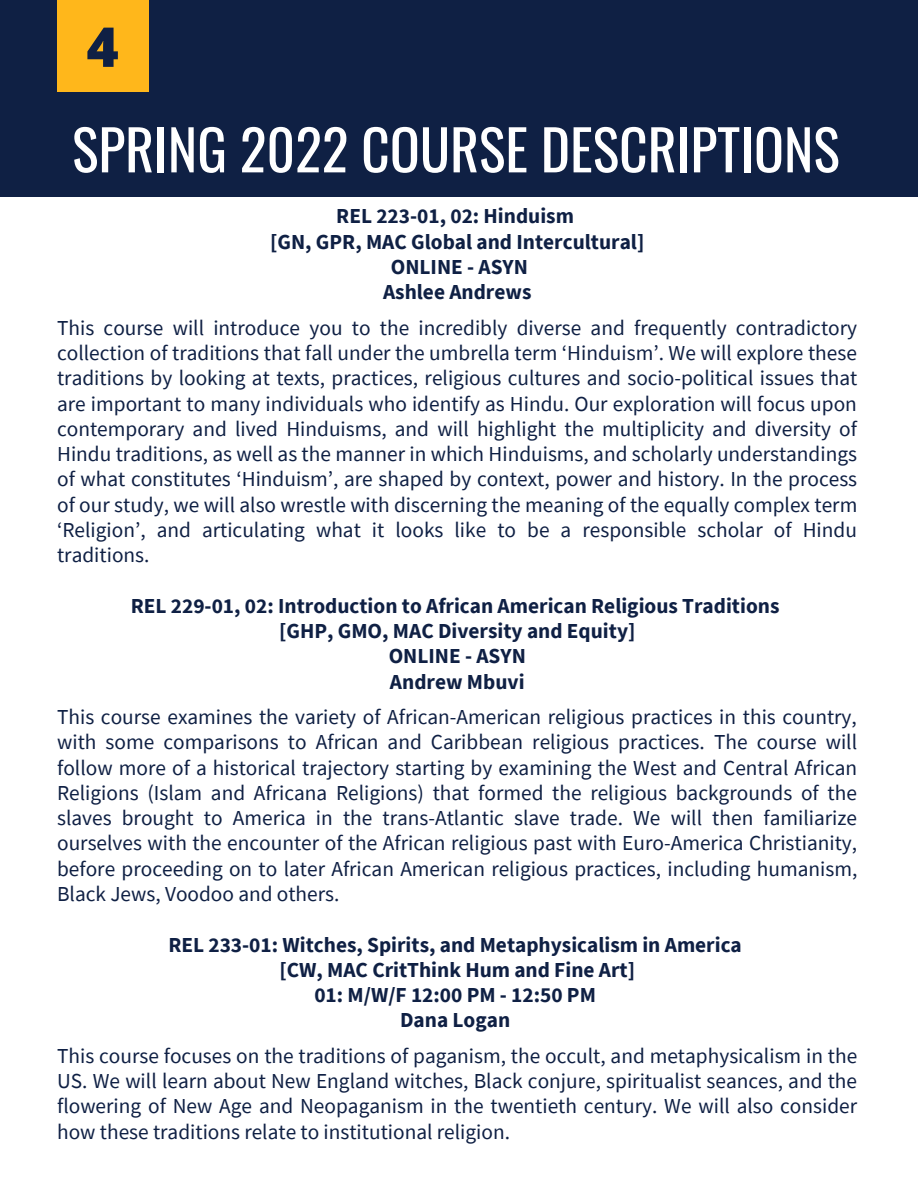
<style>
.page{position:relative;width:918px;height:1188px;background:#fff}
.page>*{position:absolute;margin:0;border:0;box-sizing:border-box;transform-origin:0 0}
.t1{font:55.65px "Oswald";color:#fff}
.t2{font:800 55.05px "Open Sans";color:#0f2044}
.t3{font:21.3px/25.2px "Source Sans Pro";color:#0f2044;text-align:justify}
.t4{font:700 21.3px "Source Sans Pro";color:#0f2044}
</style>
<div class="page">
<div style="left:0;top:0;width:918px;height:197px;background:#0f2044"></div>
<div style="left:57px;top:0;width:91px;height:91px;background:#ffb71b"></div>
<p class="t2" style="left:86px;top:8px;width:34px">4</p>
<p class="t1" style="left:72px;top:106px;width:769px">SPRING 2022 COURSE DESCRIPTIONS</p>
<p class="t4" style="left:336px;top:202px;width:239px">REL 223-01, 02: Hinduism</p>
<p class="t4" style="left:270px;top:228px;width:376px">[GN, GPR, MAC Global and Intercultural]</p>
<p class="t4" style="left:391px;top:253px;width:139px">ONLINE - ASYN</p>
<p class="t4" style="left:383px;top:278px;width:150px">Ashlee Andrews</p>
<p class="t3" style="left:57px;top:315px;width:802px">This course will introduce you to the incredibly diverse and frequently contradictory collection of traditions that fall under the umbrella term ‘Hinduism’. We will explore these traditions by looking at texts, practices, religious cultures and socio-political issues that are important to many individuals who identify as Hindu. Our exploration will focus upon contemporary and lived Hinduisms, and will highlight the multiplicity and diversity of Hindu traditions, as well as the manner in which Hinduisms, and scholarly understandings of what constitutes ‘Hinduism’, are shaped by context, power and history. In the process of our study, we will also wrestle with discerning the meaning of the equally complex term ‘Religion’, and articulating what it looks like to be a responsible scholar of Hindu traditions.</p>
<p class="t4" style="left:131px;top:592px;width:650px">REL 229-01, 02: Introduction to African American Religious Traditions</p>
<p class="t4" style="left:279px;top:617px;width:358px">[GHP, GMO, MAC Diversity and Equity]</p>
<p class="t4" style="left:389px;top:642px;width:139px">ONLINE - ASYN</p>
<p class="t4" style="left:390px;top:668px;width:136px">Andrew Mbuvi</p>
<p class="t3" style="left:57px;top:704px;width:802px">This course examines the variety of African-American religious practices in this country, with some comparisons to African and Caribbean religious practices. The course will follow more of a historical trajectory starting by examining the West and Central African Religions (Islam and Africana Religions) that formed the religious backgrounds of the slaves brought to America in the trans-Atlantic slave trade. We will then familiarize ourselves with the encounter of the African religious past with Euro-America Christianity, before proceeding on to later African American religious practices, including humanism, Black Jews, Voodoo and others.</p>
<p class="t4" style="left:168px;top:931px;width:575px">REL 233-01: Witches, Spirits, and Metaphysicalism in America</p>
<p class="t4" style="left:279px;top:956px;width:357px">[CW, MAC CritThink Hum and Fine Art]</p>
<p class="t4" style="left:314px;top:981px;width:283px">01: M/W/F 12:00 PM - 12:50 PM</p>
<p class="t4" style="left:400px;top:1006px;width:112px">Dana Logan</p>
<p class="t3" style="left:57px;top:1043px;width:802px">This course focuses on the traditions of paganism, the occult, and metaphysicalism in the US. We will learn about New England witches, Black conjure, spiritualist seances, and the flowering of New Age and Neopaganism in the twentieth century. We will also consider how these traditions relate to institutional religion.</p>
</div>
